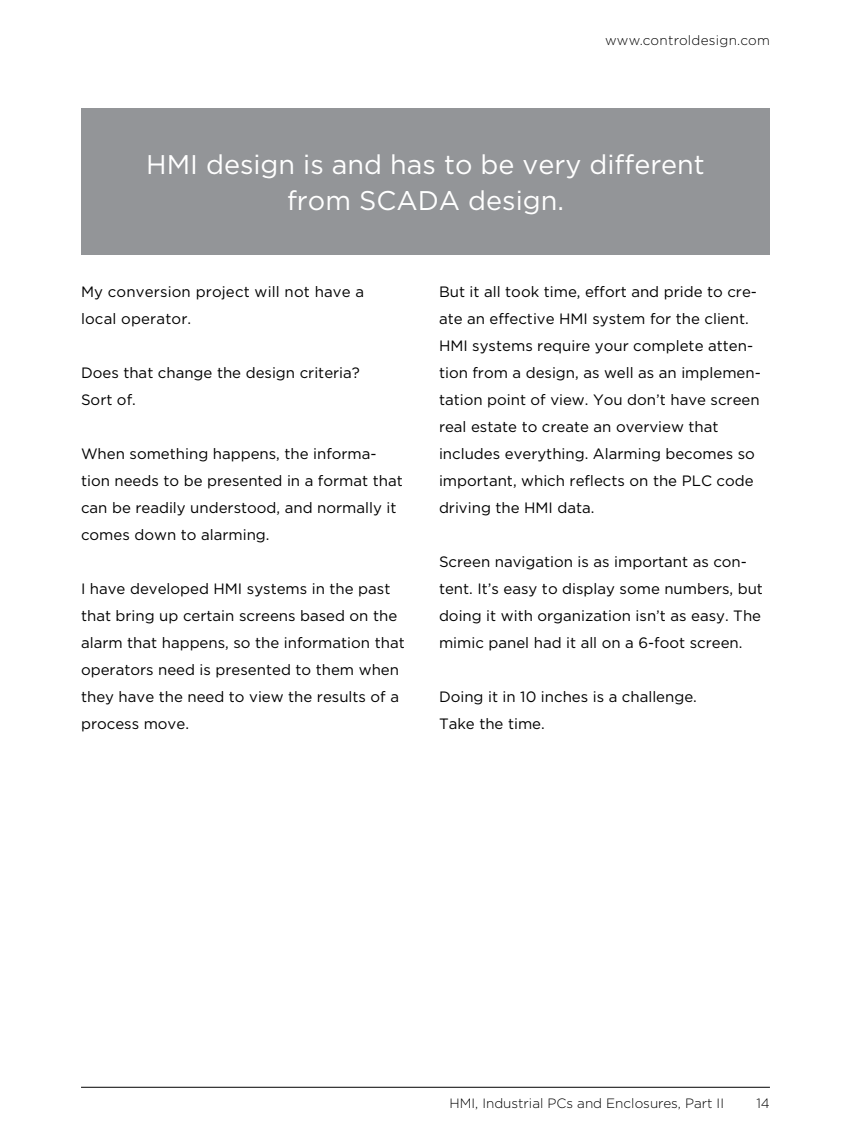
<style>
.page{position:relative;width:851px;height:1134px;background:#fff}
.page>*{position:absolute;margin:0;border:0;box-sizing:border-box;transform-origin:0 0}
.t1{font:27px/36px "Gotham";color:#fff;text-align:center}
.t2{font:15px/27px "Gotham";color:#000}
.t3{font:300 13.5px "Gotham";color:#000}
.t4{font:300 13.5px "Gotham";letter-spacing:.02em;color:#000}
</style>
<div class="page">
<hr style="left:81px;top:1087px;width:689px;height:1px;background:#000">
<div style="left:81px;top:108px;width:689px;height:147px;background:#939598"></div>
<p class="t4" style="left:605px;top:32px;width:166px">www.controldesign.com</p>
<h1 class="t1" style="left:146px;top:146px;width:560px">HMI design is and has to be very different from SCADA design.</h1>
<p class="t2" style="left:81px;top:278px;width:285px">My conversion project will not have a local operator.</p>
<p class="t2" style="left:81px;top:359px;width:280px">Does that change the design criteria?<br>Sort of.</p>
<p class="t2" style="left:81px;top:440px;width:323px">When something happens, the informa&shy;tion needs to be presented in a format that can be readily understood, and normally it comes down to alarming.</p>
<p class="t2" style="left:81px;top:575px;width:325px">I have developed HMI systems in the past that bring up certain screens based on the alarm that happens, so the information that operators need is presented to them when they have the need to view the results of a process move.</p>
<p class="t2" style="left:439px;top:278px;width:323px">But it all took time, effort and pride to cre&shy;ate an effective HMI system for the client.<br>HMI systems require your complete atten&shy;tion from a design, as well as an implemen&shy;tation point of view. You don’t have screen real estate to create an overview that includes everything. Alarming becomes so important, which reflects on the PLC code driving the HMI data.</p>
<p class="t2" style="left:439px;top:548px;width:325px">Screen navigation is as important as con&shy;tent. It’s easy to display some numbers, but doing it with organization isn’t as easy. The mimic panel had it all on a 6-foot screen.</p>
<p class="t2" style="left:439px;top:683px;width:257px">Doing it in 10 inches is a challenge.<br>Take the time.</p>
<p class="t3" style="left:449px;top:1095px;width:276px">HMI, Industrial PCs and Enclosures, Part II</p>
<p class="t3" style="left:756px;top:1095px;width:15px">14</p>
</div>
